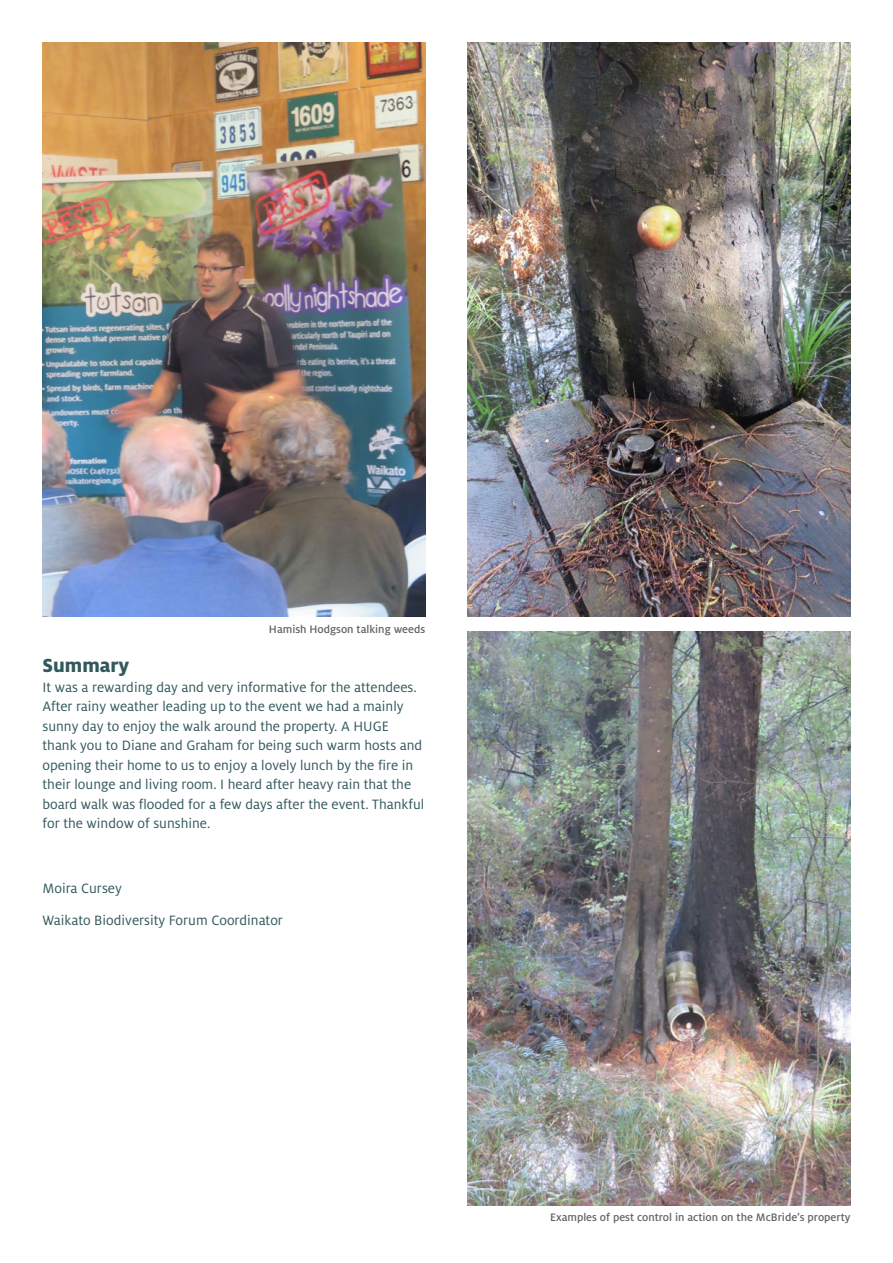
<style>
.page{position:relative;width:893px;height:1263px;background:#fff}
.page>*{position:absolute;margin:0;border:0;box-sizing:border-box;transform-origin:0 0}
.t1{font:800 21px "Milo Pro";color:#32585c}
.t2{font:15px/19.5px "Milo Pro";color:#32585c}
.t3{font:500 12px "Milo Pro";color:#636366}
</style>
<div class="page">
<img style="left:43px;top:43px;width:382px;height:574px">
<img style="left:468px;top:43px;width:382px;height:574px">
<img style="left:468px;top:631px;width:382px;height:574px">
<p class="t3" style="left:269px;top:622px;width:158px">Hamish Hodgson talking weeds</p>
<h1 class="t1" style="left:43px;top:653px;width:88px">Summary</h1>
<p class="t2" style="left:43px;top:677px;width:383px">It was a rewarding day and very informative for the attendees.<br>After rainy weather leading up to the event we had a mainly sunny day to enjoy the walk around the property. A HUGE thank you to Diane and Graham for being such warm hosts and opening their home to us to enjoy a lovely lunch by the fire in their lounge and living room. I heard after heavy rain that the board walk was flooded for a few days after the event. Thankful for the window of sunshine.</p>
<p class="t2" style="left:43px;top:872px;width:242px;line-height:32.2px">Moira Cursey<br>Waikato Biodiversity Forum Coordinator</p>
<p class="t3" style="left:550px;top:1211px;width:302px">Examples of pest control in action on the McBride’s property</p>
</div>
